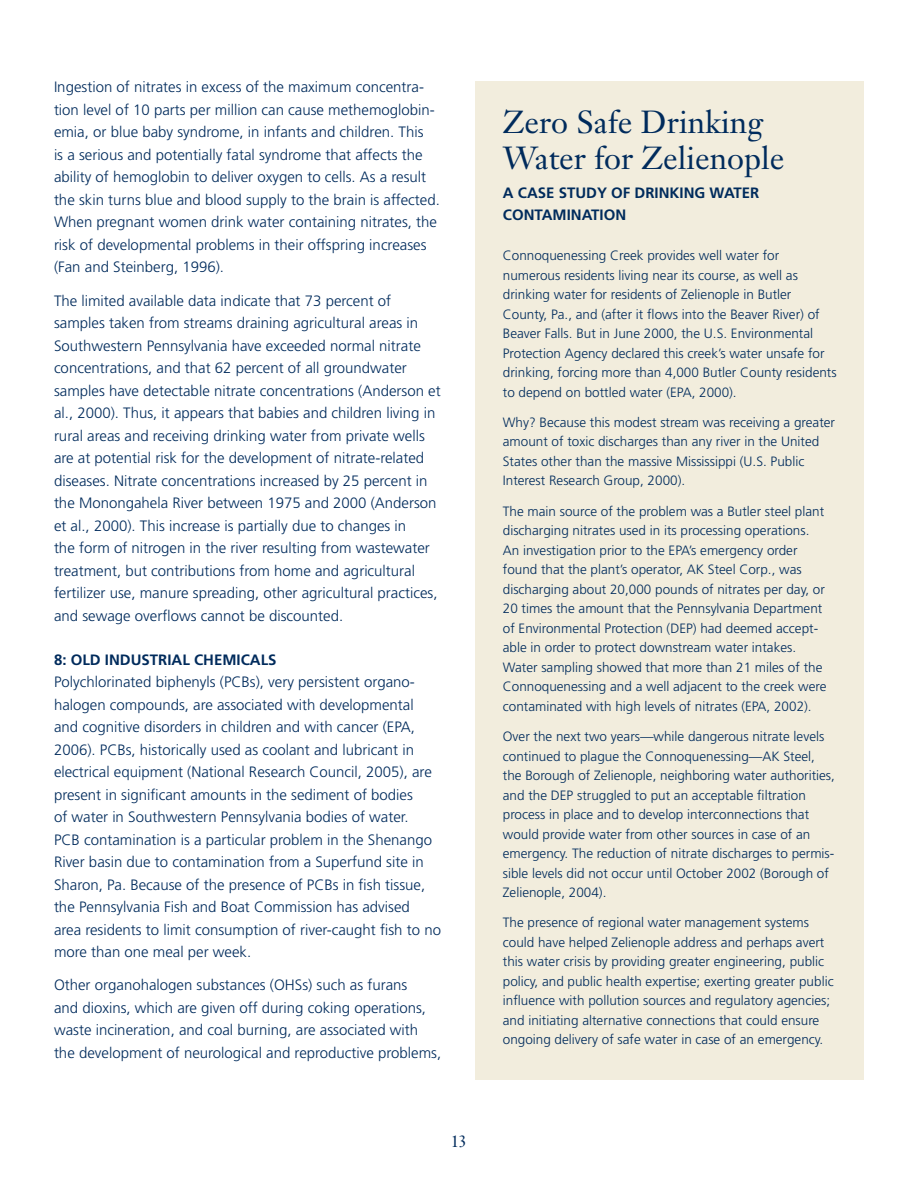
<style>
.page{position:relative;width:918px;height:1188px;background:#fff}
.page>*{position:absolute;margin:0;border:0;box-sizing:border-box;transform-origin:0 0}
.t1{font:31.5px/36px "Janson Text";color:#002b5c}
.t2{font:16.5px "Janson Text";color:#002b5c}
.t3{font:300 15px/22.5px "Frutiger";color:#002b5c}
.t4{font:700 15px "Frutiger";color:#002b5c}
.t5{font:300 13.5px/19.5px "Frutiger";color:#002b5c}
</style>
<div class="page">
<div style="left:476px;top:81px;width:388px;height:999px;background:#f2eddd"></div>
<p class="t3" style="left:54px;top:76px;width:387px">Ingestion of nitrates in excess of the maximum concentra&shy;tion level of 10 parts per million can cause methemoglobin&shy;emia, or blue baby syndrome, in infants and children. This<br>is a serious and potentially fatal syndrome that affects the ability of hemoglobin to deliver oxygen to cells. As a result the skin turns blue and blood supply to the brain is affected.<br>When pregnant women drink water containing nitrates, the risk of developmental problems in their offspring increases (Fan and Steinberg, 1996).</p>
<p class="t3" style="left:54px;top:289px;width:388px">The limited available data indicate that 73 percent of samples taken from streams draining agricultural areas in Southwestern Pennsylvania have exceeded normal nitrate concentrations, and that 62 percent of all groundwater samples have detectable nitrate concentrations (Anderson et al., 2000). Thus, it appears that babies and children living in rural areas and receiving drinking water from private wells are at potential risk for the development of nitrate-related diseases. Nitrate concentrations increased by 25 percent in the Monongahela River between 1975 and 2000 (Anderson et al., 2000). This increase is partially due to changes in<br>the form of nitrogen in the river resulting from wastewater treatment, but contributions from home and agricultural fertilizer use, manure spreading, other agricultural practices, and sewage overflows cannot be discounted.</p>
<p class="t4" style="left:54px;top:651px;width:87px">8: OLD IN DUSTRIA</p>
<p class="t4" style="left:182px;top:651px;width:23px">L CHEMICA</p>
<p class="t4" style="left:261px;top:651px;width:16px">LS</p>
<p class="t3" style="left:54px;top:671px;width:389px">Polychlorinated biphenyls (PCBs), very persistent organo&shy;halogen compounds, are associated with developmental and cognitive disorders in children and with cancer (EPA, 2006). PCBs, historically used as coolant and lubricant in electrical equipment (National Research Council, 2005), are present in significant amounts in the sediment of bodies<br>of water in Southwestern Pennsylvania bodies of water.<br>PCB contamination is a particular problem in the Shenango River basin due to contamination from a Superfund site in Sharon, Pa. Because of the presence of PCBs in fish tissue, the Pennsylvania Fish and Boat Commission has advised<br>area residents to limit consumption of river-caught fish to no more than one meal per week.</p>
<p class="t3" style="left:54px;top:974px;width:389px">Other organohalogen substances (OHSs) such as furans<br>and dioxins, which are given off during coking operations, waste incineration, and coal burning, are associated with the development of neurological and reproductive problems,</p>
<p class="t2" style="left:451px;top:1131px;width:8px">13</p>
<h1 class="t1" style="left:503px;top:103px;width:283px">Zero Safe Drinking<br>Water for Zelienople</h1>
<p class="t4" style="left:503px;top:184px;width:25px">A CASE</p>
<p class="t4" style="left:559px;top:184px;width:10px">STU</p>
<p class="t4" style="left:586px;top:184px;width:69px">DY OF DRINKING</p>
<p class="t4" style="left:710px;top:184px;width:11px">WATER</p>
<p class="t4" style="left:503px;top:206px;width:11px">CONTAMINATION</p>
<p class="t5" style="left:503px;top:246px;width:335px">Connoquenessing Creek provides well water for numerous residents living near its course, as well as drinking water for residents of Zelienople in Butler County, Pa., and (after it flows into the Beaver River) of Beaver Falls. But in June 2000, the U.S. Environmental Protection Agency declared this creek’s water unsafe for drinking, forcing more than 4,000 Butler County residents to depend on bottled water (EPA, 2000).</p>
<p class="t5" style="left:503px;top:413px;width:334px">Why? Because this modest stream was receiving a greater amount of toxic discharges than any river in the United States other than the massive Mississippi (U.S. Public Interest Research Group, 2000).</p>
<p class="t5" style="left:503px;top:501px;width:325px">The main source of the problem was a Butler steel plant discharging nitrates used in its processing operations.<br>An investigation prior to the EPA’s emergency order found that the plant’s operator, AK Steel Corp., was discharging about 20,000 pounds of nitrates per day, or 20 times the amount that the Pennsylvania Department of Environmental Protection (DEP) had deemed accept&shy;able in order to protect downstream water intakes.<br>Water sampling showed that more than 21 miles of the Connoquenessing and a well adjacent to the creek were contaminated with high levels of nitrates (EPA, 2002).</p>
<p class="t5" style="left:503px;top:727px;width:334px">Over the next two years—while dangerous nitrate levels continued to plague the Connoquenessing—AK Steel, the Borough of Zelienople, neighboring water authorities, and the DEP struggled to put an acceptable filtration process in place and to develop interconnections that would provide water from other sources in case of an emergency. The reduction of nitrate discharges to permis&shy;sible levels did not occur until October 2002 (Borough of Zelienople, 2004).</p>
<p class="t5" style="left:503px;top:913px;width:332px">The presence of regional water management systems could have helped Zelienople address and perhaps avert this water crisis by providing greater engineering, public policy, and public health expertise; exerting greater public influence with pollution sources and regulatory agencies; and initiating alternative connections that could ensure ongoing delivery of safe water in case of an emergency.</p>
</div>
